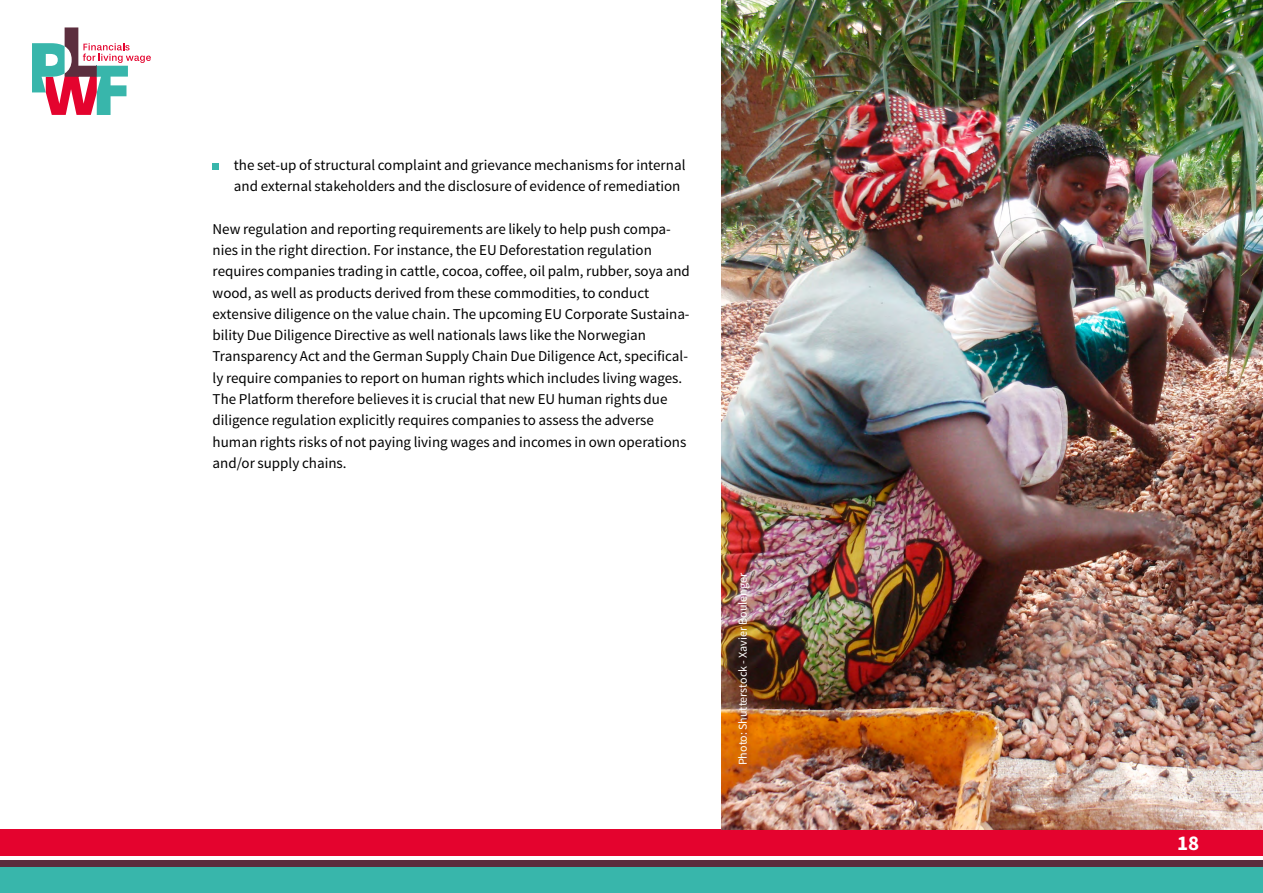
<style>
.page{position:relative;width:1263px;height:893px;background:#fff}
.page>*{position:absolute;margin:0;border:0;box-sizing:border-box;transform-origin:0 0}
.t1{font:700 21px "Source Sans Pro";color:#fff}
.brood{font:15px/21.3px "Source Sans Pro";color:#000}
.opsomming{font:15px/21.3px "Source Sans Pro";color:#000}
.noten{font:12px "Source Sans Pro";color:#fff}
</style>
<div class="page">
<div style="left:0;top:829px;width:1263px;height:27px;background:#e4032e"></div>
<div style="left:0;top:866px;width:1263px;height:27px;background:#38b6ab"></div>
<div style="left:0;top:860px;width:1263px;height:6px;background:#5b2e3e"></div>
<svg style="left:32px;top:27px;width:119px;height:88px"></svg>
<svg style="left:213px;top:164px;width:6px;height:6px"></svg>
<img style="left:722px;top:0;width:541px;height:829px">
<p class="opsomming" style="left:234px;top:155px;width:453px">the set-up of structural complaint and grievance mechanisms for internal and external stakeholders and the disclosure of evidence of remediation</p>
<p class="brood" style="left:213px;top:218px;width:479px">New regulation and reporting requirements are likely to help push compa&shy;nies in the right direction. For instance, the EU Deforestation regulation requires companies trading in cattle, cocoa, coffee, oil palm, rubber, soya and wood, as well as products derived from these commodities, to conduct extensive diligence on the value chain. The upcoming EU Corporate Sustaina&shy;bility Due Diligence Directive as well nationals laws like the Norwegian Transparency Act and the German Supply Chain Due Diligence Act, specifical&shy;ly require companies to report on human rights which includes living wages.<br>The Platform therefore believes it is crucial that new EU human rights due diligence regulation explicitly requires companies to assess the adverse human rights risks of not paying living wages and incomes in own operations and/or supply chains.</p>
<p class="noten" style="left:735px;top:765px;width:194px;rotate:-90deg">Photo: Shutterstock - Xavier Boulenger</p>
<h1 class="t1" style="left:1177px;top:830px;width:24px">18</h1>
</div>
